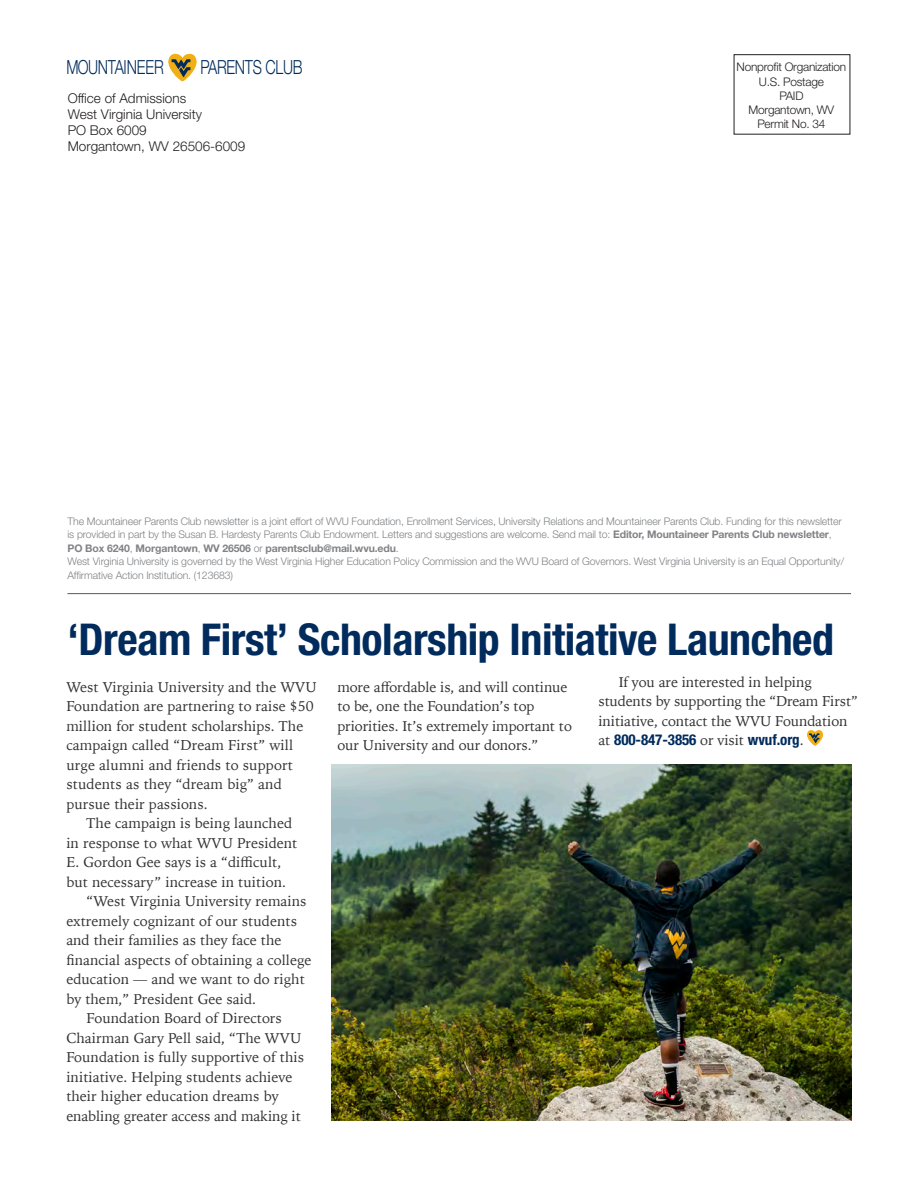
<style>
.page{position:relative;width:918px;height:1188px;background:#fff}
.page>*{position:absolute;margin:0;border:0;box-sizing:border-box;transform-origin:0 0}
.t1{font:700 condensed 43.95px "Helvetica Neue LT Std";letter-spacing:-.01em;color:#002b5c}
.t2{font:300 19.5px "Helvetica Neue LT Std";letter-spacing:-.02em;color:#002b5c;scale:.75 1}
.t3{font:700 condensed 15px "Helvetica Neue LT Std";letter-spacing:-.005em;color:#002b5c}
.t4{font:14.25px/19.5px "Iowan Old Style";letter-spacing:.005em;color:#333233}
.t5{font:300 13.5px "Helvetica Neue LT Std";color:#231f20}
.t6{font:300 11.85px "Helvetica Neue LT Std";letter-spacing:-.02em;color:#231f20}
.t7{font:300 10.5px/13.5px "Helvetica Neue LT Std";letter-spacing:-.01em;color:#808285}
.s1{font-weight:700}
.s2{font-family:"Iowan Old Style";font-weight:400;font-stretch:normal;font-size:14.25px;color:#333233}
</style>
<div class="page">
<div style="left:734px;top:54px;width:116px;height:81px;border:1px solid #231f20"></div>
<hr style="left:68px;top:593px;width:783px;height:1px;background:#57585a">
<svg style="left:168px;top:54px;width:29px;height:27px"></svg>
<svg style="left:807px;top:730px;width:16px;height:15px"></svg>
<img style="left:332px;top:765px;width:519px;height:356px">
<p class="t2" style="left:66px;top:55px;width:132px">MOUNTAINEER</p>
<p class="t2" style="left:200px;top:55px;width:138px">PARENTS CLUB</p>
<p class="t5" style="left:68px;top:90px;width:120px">Office of Admissions</p>
<p class="t5" style="left:68px;top:106px;width:136px">West Virginia University</p>
<p class="t5" style="left:68px;top:122px;width:81px">PO Box 6009</p>
<p class="t5" style="left:68px;top:138px;width:179px">Morgantown, WV 26506-6009</p>
<p class="t6" style="left:737px;top:60px;width:111px">Nonprofit Organization</p>
<p class="t6" style="left:759px;top:74px;width:67px">U.S. Postage</p>
<p class="t6" style="left:779px;top:88px;width:26px">PAID</p>
<p class="t6" style="left:749px;top:103px;width:87px">Morgantown, WV</p>
<p class="t6" style="left:757px;top:117px;width:70px">Permit No. 34</p>
<p class="t7" style="left:68px;top:514px;width:776px">The Mountaineer Parents Club newsletter is a joint effort of WVU Foundation, Enrollment Services, University Relations and Mountaineer Parents Club. Funding for this newsletter is provided in part by the Susan B. Hardesty Parents Club Endowment. Letters and suggestions are welcome. Send mail to: <span class="s1">Editor, Mountaineer Parents Club newsletter</span>,<br><span class="s1">PO Box 6240</span>, <span class="s1">Morgantown</span>, <span class="s1">WV 26506</span> or <span class="s1">parentsclub@mail.wvu.edu</span>.</p>
<p class="t7" style="left:68px;top:555px;width:778px">West Virginia University is governed by the West Virginia Higher Education Policy Commission and the WVU Board of Governors. West Virginia University is an Equal Opportunity/<br>Affirmative Action Institution. (123683)</p>
<p class="t1" style="left:68px;top:613px;width:768px">‘Dream First’ Scholarship Initiative Launched</p>
<p class="t4" style="left:66px;top:677px;width:252px">West Virginia University and the WVU Foundation are partnering to raise $50 million for student scholarships. The campaign called “Dream First” will urge alumni and friends to support students as they “dream big” and pursue their passions.</p>
<p class="t4" style="left:66px;top:813px;width:233px;text-indent:20px">The campaign is being launched in response to what WVU President E. Gordon Gee says is a “difficult, but necessary” increase in tuition.</p>
<p class="t4" style="left:66px;top:891px;width:247px;text-indent:20px">“West Virginia University remains extremely cognizant of our students and their families as they face the financial aspects of obtaining a college education — and we want to do right by them,” President Gee said.</p>
<p class="t4" style="left:66px;top:1008px;width:239px;text-indent:20px">Foundation Board of Directors Chairman Gary Pell said, “The WVU Foundation is fully supportive of this initiative. Helping students achieve their higher education dreams by enabling greater access and making it</p>
<p class="t4" style="left:337px;top:677px;width:236px">more affordable is, and will continue to be, one the Foundation’s top priorities. It’s extremely important to our University and our donors.”</p>
<p class="t4" style="left:599px;top:671px;width:261px;text-indent:20px">If you are interested in helping students by supporting the “Dream First” initiative, contact the WVU Foundation</p>
<p class="t3" style="left:599px;top:731px;width:207px"><span class="s2">at</span> 800-847-3856 <span class="s2">or visit</span> wvuf.org<span class="s2">.</span></p>
</div>
